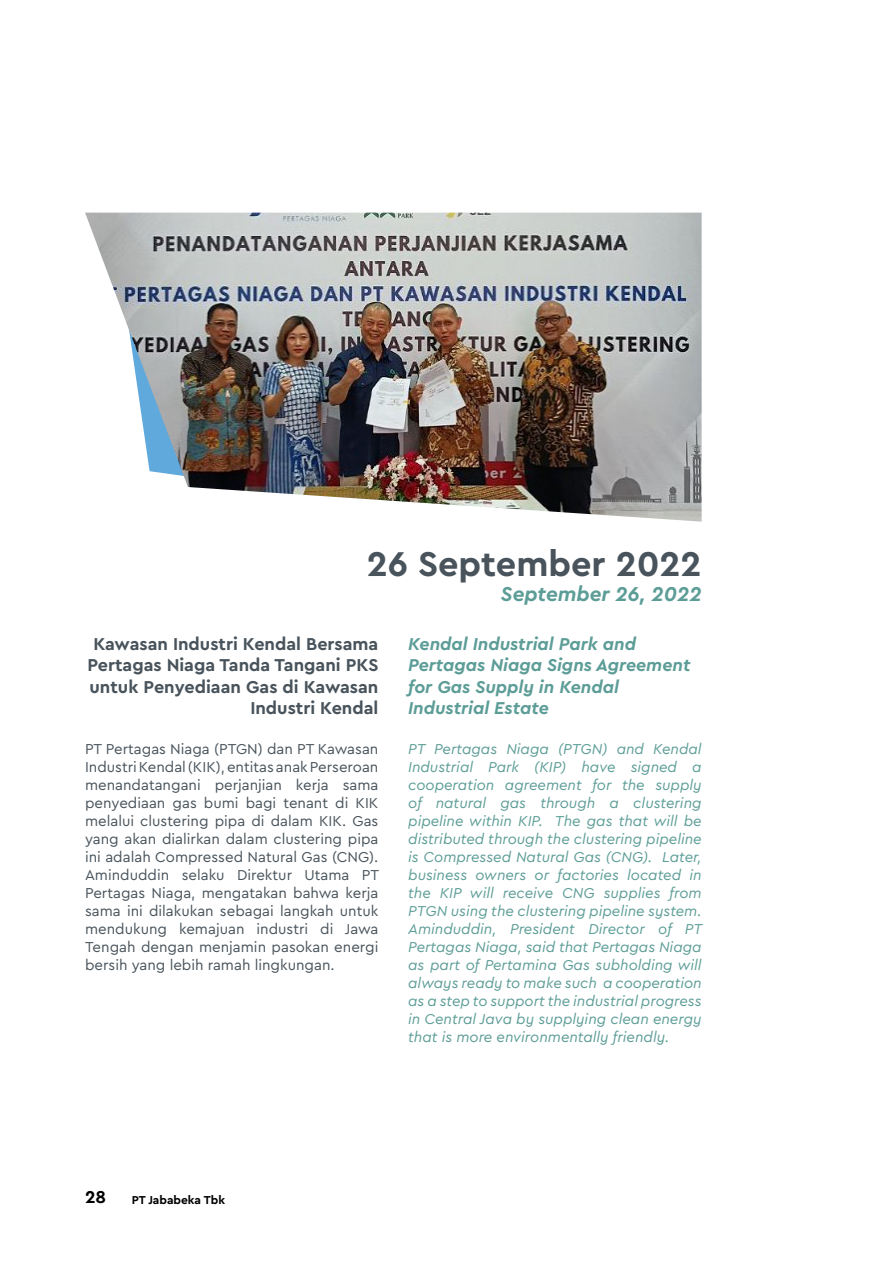
<style>
.page{position:relative;width:893px;height:1263px;background:#fff}
.page>*{position:absolute;margin:0;border:0;box-sizing:border-box;transform-origin:0 0}
.t1{font:700 36px "Cera Pro";color:#48535b}
.t2{font:italic 700 21px "Cera Pro";color:#5d9d97}
.t3{font:700 18px/21.6px "Cera Pro";color:#48535b;text-align:right}
.t4{font:italic 700 18px/21.6px "Cera Pro";color:#5d9d97}
.t5{font:700 18px "Cera Pro";color:#000}
.t6{font:italic 15px/18px "Cera Pro";color:#5d9d97;text-align:justify}
.t7{font:15px/18px "Cera Pro";color:#48535b;text-align:justify}
.t8{font:700 12px "Cera Pro";color:#000}
</style>
<div class="page">
<img style="left:85px;top:213px;width:617px;height:309px">
<h1 class="t1" style="left:367px;top:539px;width:336px">26 September 2022</h1>
<h2 class="t2" style="left:501px;top:580px;width:202px">September 26, 2022</h2>
<p class="t3" style="left:87px;top:632px;width:293px">Kawasan Industri Kendal Bersama<br>Pertagas Niaga Tanda Tangani PKS untuk Penyediaan Gas di Kawasan<br>Industri Kendal</p>
<p class="t7" style="left:85px;top:739px;width:296px">PT Pertagas Niaga (PTGN) dan PT Kawasan Industri Kendal (KIK), entitas anak Perseroan menandatangani perjanjian kerja sama penyediaan gas bumi bagi tenant di KIK melalui clustering pipa di dalam KIK. Gas yang akan dialirkan dalam clustering pipa ini adalah Compressed Natural Gas (CNG).<br>Aminduddin selaku Direktur Utama PT Pertagas Niaga, mengatakan bahwa kerja sama ini dilakukan sebagai langkah untuk mendukung kemajuan industri di Jawa Tengah dengan menjamin pasokan energi bersih yang lebih ramah lingkungan.</p>
<p class="t4" style="left:408px;top:632px;width:284px">Kendal Industrial Park and<br>Pertagas Niaga Signs Agreement for Gas Supply in Kendal<br>Industrial Estate</p>
<p class="t6" style="left:408px;top:739px;width:296px">PT Pertagas Niaga (PTGN) and Kendal Industrial Park (KIP) have signed a cooperation agreement for the supply of natural gas through a clustering pipeline within KIP. The gas that will be distributed through the clustering pipeline is Compressed Natural Gas (CNG). Later, business owners or factories located in the KIP will receive CNG supplies from PTGN using the clustering pipeline system.<br>Aminduddin, President Director of PT Pertagas Niaga, said that Pertagas Niaga as part of Pertamina Gas subholding will always ready to make such a cooperation as a step to support the industrial progress in Central Java by supplying clean energy that is more environmentally friendly.</p>
<p class="t5" style="left:85px;top:1185px;width:23px">28</p>
<p class="t8" style="left:132px;top:1192px;width:95px">PT Jababeka Tbk</p>
</div>
